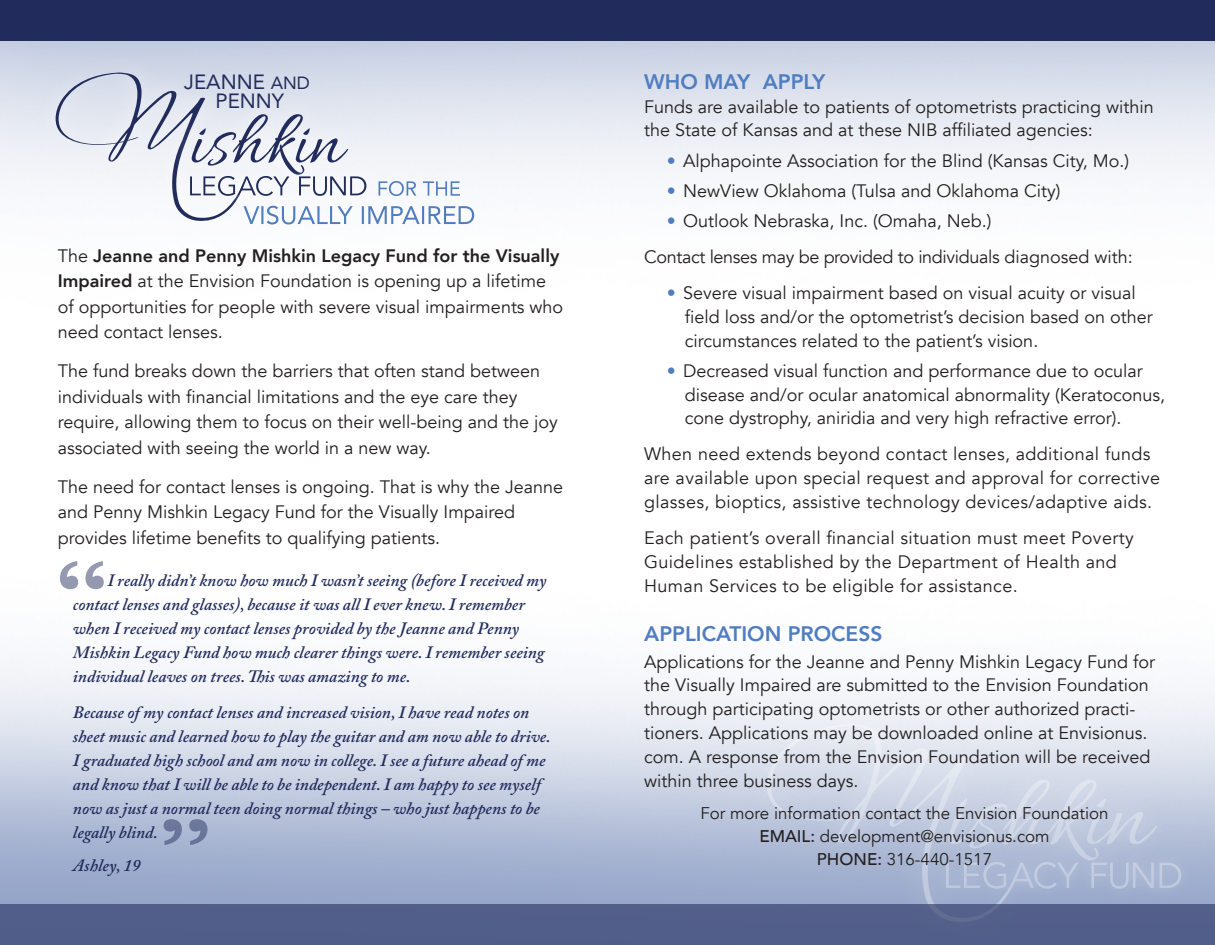
<style>
.page{position:relative;width:1215px;height:945px;background:#fff}
.page>*{position:absolute;margin:0;border:0;box-sizing:border-box;transform-origin:0 0}
.t1{font:800 21px "Avenir";color:#507dbf}
.t2{font:20.55px/18.8px "Avenir";color:#222c5c;text-align:center}
.t3{font:18px/24px "Avenir";color:#231f20}
.t4{font:18px/24px "Avenir";letter-spacing:.02em;color:#231f20}
.t5{font:italic 600 17.25px/24px "Adobe Caslon Pro";color:#222c5c}
.t6{font:16.95px/23.1px "Avenir";color:#231f20;text-align:center}
.s1{font-size:17.7px}
.s2{font-weight:800}
.s3{color:#507dbf}
.s4{font-weight:500}
</style>
<div class="page">
<img style="left:0;top:40px;width:1215px;height:864px">
<svg style="left:740px;top:696px;width:305px;height:208px;fill:#eceff5"></svg>
<svg style="left:767px;top:724px;width:254px;height:180px;background:#c4cde0"></svg>
<div style="left:922px;top:753px;width:259px;height:133px;background:linear-gradient(to bottom,#e0e5ef,#aebad5)"></div>
<div style="left:933px;top:850px;width:261px;height:51px;background:linear-gradient(to bottom,#aebad5,#9cabcc)"></div>
<svg style="left:946px;top:777px;width:235px;height:112px;background:#bec8dd"></svg>
<div style="left:35px;top:52px;width:229px;height:189px;background:linear-gradient(to bottom,#cfd6e6,#fff)"></div>
<svg style="left:56px;top:73px;width:418px;height:151px"></svg>
<div style="left:0;top:0;width:1215px;height:40px;background:#222c5c"></div>
<svg style="left:60px;top:561px;width:44px;height:28px"></svg>
<svg style="left:164px;top:819px;width:43px;height:26px"></svg>
<div style="left:0;top:904px;width:1215px;height:41px;background:#515e89"></div>
<p class="t2" style="left:184px;top:72px;width:127px">JEANNE <span class="s1">AND<br></span>PENNY</p>
<p class="t3" style="left:58px;top:243px;width:507px;line-height:25.5px">The <span class="s2">Jeanne and Penny Mishkin Legacy Fund for the Visually Impaired</span> at the Envision Foundation is opening up a lifetime of opportunities for people with severe visual impairments who need contact lenses.</p>
<p class="t3" style="left:58px;top:358px;width:501px;line-height:25.5px">The fund breaks down the barriers that often stand between individuals with financial limitations and the eye care they require, allowing them to focus on their well-being and the joy associated with seeing the world in a new way.</p>
<p class="t3" style="left:58px;top:474px;width:507px;line-height:25.5px">The need for contact lenses is ongoing. That is why the Jeanne and Penny Mishkin Legacy Fund for the Visually Impaired provides lifetime benefits to qualifying patients.</p>
<p class="t5" style="left:73px;top:568px;width:475px;text-indent:34px">I really didn’t know how much I wasn’t seeing (before I received my contact lenses and glasses), because it was all I ever knew. I remember when I received my contact lenses provided by the Jeanne and Penny Mishkin Legacy Fund how much clearer things were. I remember seeing individual leaves on trees. This was amazing to me.</p>
<p class="t5" style="left:73px;top:700px;width:479px">Because of my contact lenses and increased vision, I have read notes on sheet music and learned how to play the guitar and am now able to drive.<br>I graduated high school and am now in college. I see a future ahead of me and know that I will be able to be independent. I am happy to see myself now as just a normal teen doing normal things – who just happens to be legally blind.</p>
<p class="t5" style="left:73px;top:853px;width:69px">Ashley, 19</p>
<p class="t1" style="left:644px;top:65px;width:183px">WHO MAY APPLY</p>
<p class="t3" style="left:644px;top:95px;width:511px">Funds are available to patients of optometrists practicing within the State of Kansas and at these NIB affiliated agencies:</p>
<p class="t3" style="left:667px;top:149px;width:464px"><span class="s3">•</span> Alphapointe Association for the Blind (Kansas City, Mo.)</p>
<p class="t3" style="left:667px;top:179px;width:395px"><span class="s3">•</span> NewView Oklahoma (Tulsa and Oklahoma City)</p>
<p class="t3" style="left:644px;top:203px;width:490px;line-height:36px;text-indent:22px"><span class="s3">•</span> Outlook Nebraska, Inc. (Omaha, Neb.)<br>Contact lenses may be provided to individuals diagnosed with:</p>
<p class="t3" style="left:685px;top:281px;width:469px;text-indent:-18px"><span class="s3">•</span> Severe visual impairment based on visual acuity or visual field loss and/or the optometrist’s decision based on other circumstances related to the patient’s vision.</p>
<p class="t3" style="left:685px;top:359px;width:482px;text-indent:-18px"><span class="s3">•</span> Decreased visual function and performance due to ocular disease and/or ocular anatomical abnormality (Keratoconus, cone dystrophy, aniridia and very high refractive error).</p>
<p class="t4" style="left:644px;top:443px;width:517px">When need extends beyond contact lenses, additional funds are available upon special request and approval for corrective glasses, bioptics, assistive technology devices/adaptive aids.</p>
<p class="t4" style="left:644px;top:527px;width:491px">Each patient’s overall financial situation must meet Poverty<br>Guidelines established by the Department of Health and<br>Human Services to be eligible for assistance.</p>
<p class="t1" style="left:644px;top:617px;width:240px">APPLICATION PROCESS</p>
<p class="t3" style="left:644px;top:650px;width:512px">Applications for the Jeanne and Penny Mishkin Legacy Fund for the Visually Impaired are submitted to the Envision Foundation through participating optometrists or other authorized practi&shy;tioners. Applications may be downloaded online at Envisionus. com. A response from the Envision Foundation will be received within three business days.</p>
<p class="t6" style="left:700px;top:802px;width:410px">For more information contact the Envision Foundation<br><span class="s4">EMAIL:</span> development@envisionus.com<br><span class="s4">PHONE:</span> 316-440-1517</p>
</div>
